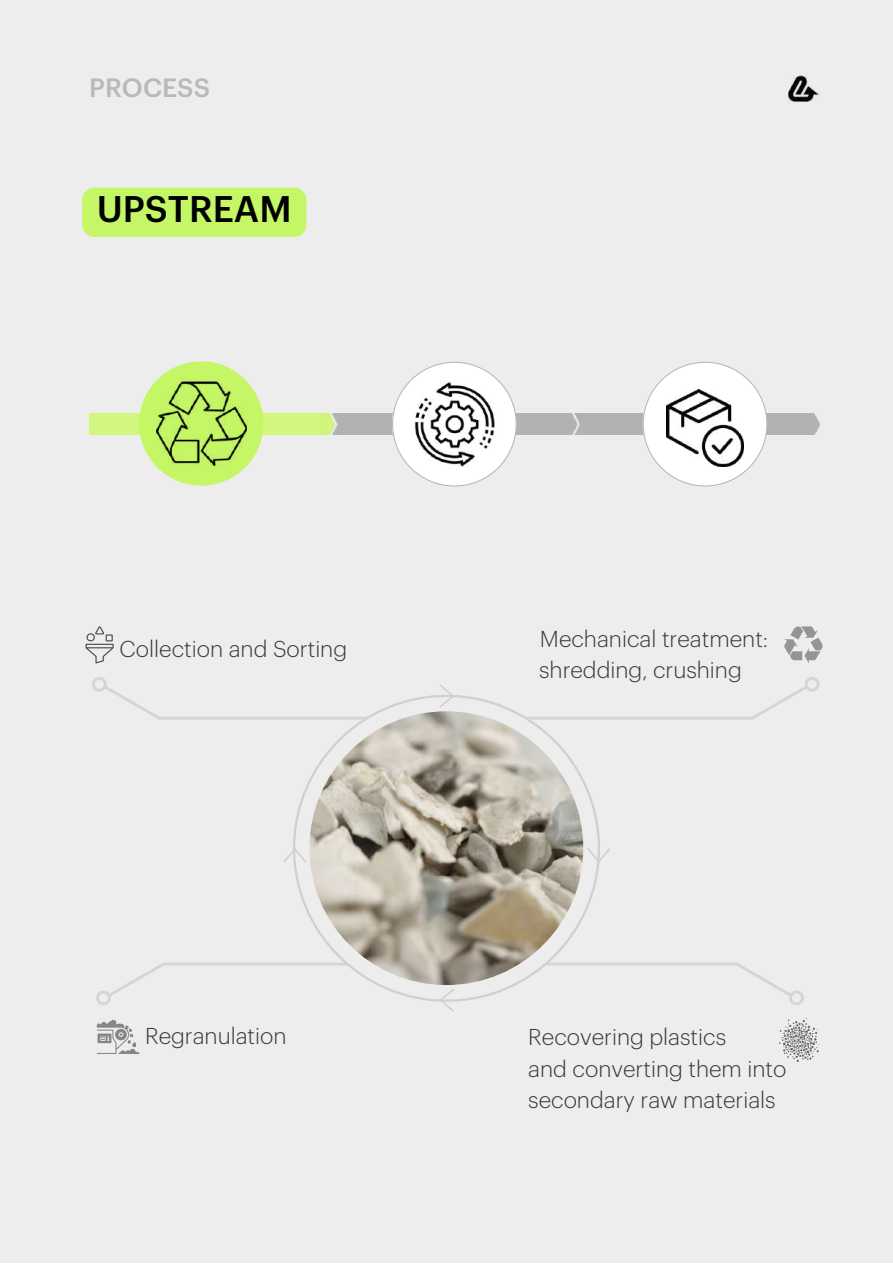
<style>
.page{position:relative;width:893px;height:1264px;background:#fff}
.page>*{position:absolute;margin:0;border:0;box-sizing:border-box;transform-origin:0 0}
.t1{font:500 36.15px "Graphik LC";color:#000}
.t2{font:500 25.8px "Graphik LC";color:#b9b9b9}
.t3{font:300 22.5px/31.5px "Graphik";color:#383838}
</style>
<div class="page">
<div style="left:0;top:0;width:892px;height:1262px;background:#ededed"></div>
<img style="left:788px;top:75px;width:31px;height:27px">
<img style="left:89px;top:413px;width:730px;height:21px">
<div style="left:139px;top:361px;width:124px;height:124px;background:#c5f666;border-radius:50%"></div>
<svg style="left:392px;top:362px;width:125px;height:124px"></svg>
<img style="left:411px;top:381px;width:86px;height:85px">
<svg style="left:642px;top:362px;width:125px;height:124px"></svg>
<img style="left:666px;top:389px;width:77px;height:78px">
<img style="left:156px;top:378px;width:90px;height:90px">
<svg style="left:784px;top:626px;width:38px;height:37px"></svg>
<svg style="left:293px;top:719px;width:307px;height:243px"></svg>
<img style="left:309px;top:711px;width:274px;height:274px;border-radius:50%">
<svg style="left:86px;top:626px;width:28px;height:37px"></svg>
<div style="left:82px;top:188px;width:224px;height:49px;background:#c5f666"></div>
<svg style="left:92px;top:677px;width:727px;height:42px"></svg>
<svg style="left:97px;top:962px;width:722px;height:99px"></svg>
<svg style="left:585px;top:846px;width:25px;height:18px"></svg>
<svg style="left:283px;top:846px;width:25px;height:18px"></svg>
<p class="t2" style="left:89px;top:76px;width:122px">PROCESS</p>
<h1 class="t1" style="left:97px;top:192px;width:196px">UPSTREAM</h1>
<p class="t3" style="left:120px;top:634px;width:229px">Collection and Sorting</p>
<p class="t3" style="left:145px;top:1020px;width:143px">Regranulation</p>
<p class="t3" style="left:540px;top:623px;width:230px">Mechanical treatment:</p>
<p class="t3" style="left:539px;top:655px;width:204px">shredding, crushing</p>
<p class="t3" style="left:528px;top:1022px;width:260px">Recovering plastics<br>and converting them into secondary raw materials</p>
</div>
